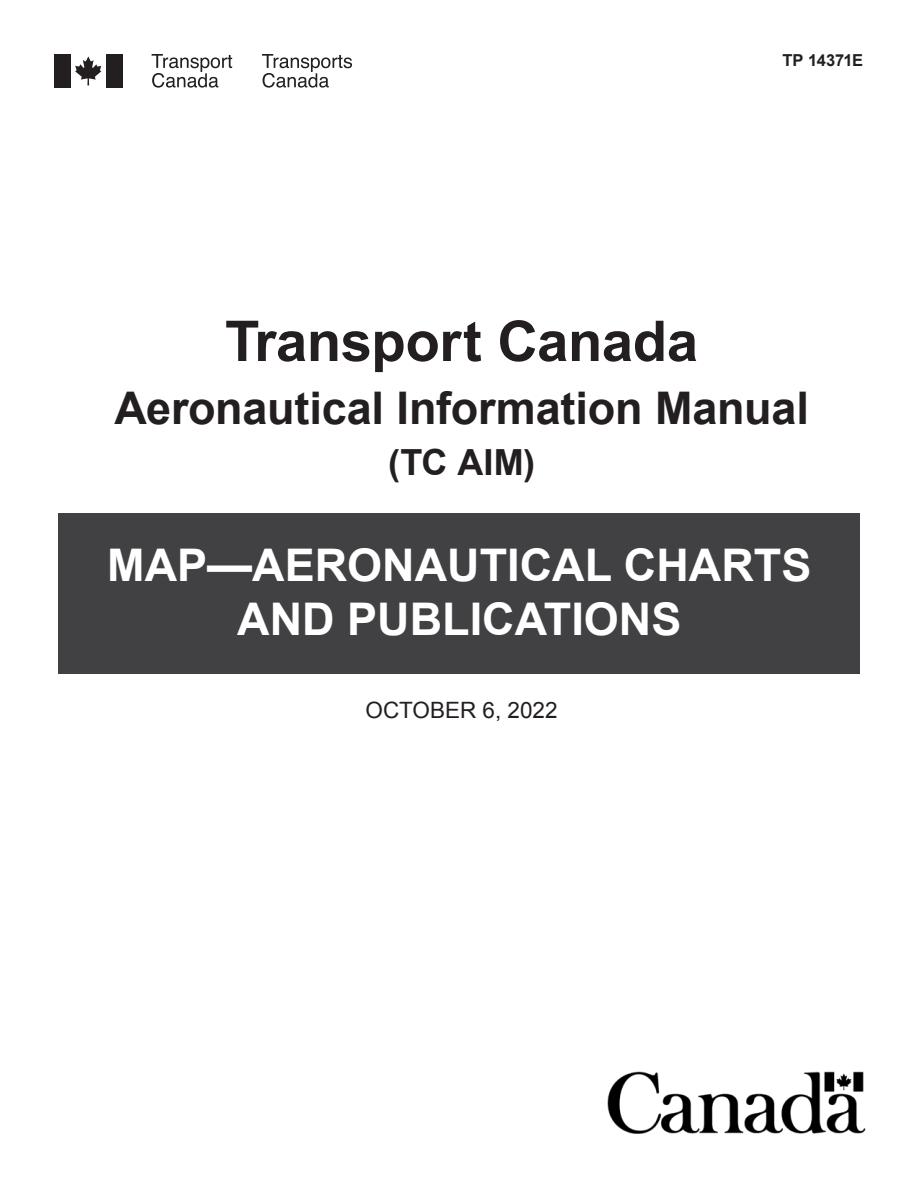
<style>
.page{position:relative;width:918px;height:1188px;background:#fff}
.page>*{position:absolute;margin:0;border:0;box-sizing:border-box;transform-origin:0 0}
.t1{font:700 56.25px "Arial";letter-spacing:-.005em;color:#231f20}
.t2{font:700 45px/54px "Arial";color:#fff;text-align:center}
.t3{font:700 45px "Arial";letter-spacing:-.005em;color:#231f20}
.t4{font:700 36px "Arial";color:#231f20}
.t5{font:22.5px "Arial";color:#231f20}
.t6{font:700 16.5px "Arial";letter-spacing:-.025em;color:#231f20}
</style>
<div class="page">
<img style="left:607px;top:1071px;width:259px;height:63px">
<svg style="left:152px;top:54px;width:80px;height:34px"></svg>
<svg style="left:262px;top:54px;width:90px;height:34px"></svg>
<div style="left:54px;top:54px;width:16px;height:33px;background:#231f20"></div>
<svg style="left:75px;top:56px;width:26px;height:29px"></svg>
<div style="left:106px;top:54px;width:16px;height:33px;background:#231f20"></div>
<div style="left:59px;top:514px;width:801px;height:160px;background:#414042"></div>
<p class="t6" style="left:783px;top:49px;width:82px">TP 14371E</p>
<p class="t1" style="left:225px;top:304px;width:475px">Transport Canada</p>
<p class="t3" style="left:114px;top:378px;width:696px">Aeronautical Information Manual</p>
<p class="t4" style="left:388px;top:439px;width:149px">(TC AIM)</p>
<p class="t2" style="left:107px;top:539px;width:706px">MAP—AERONAUTICAL CHARTS<br>AND PUBLICATIONS</p>
<p class="t5" style="left:366px;top:695px;width:194px">OCTOBER 6, 2022</p>
</div>
